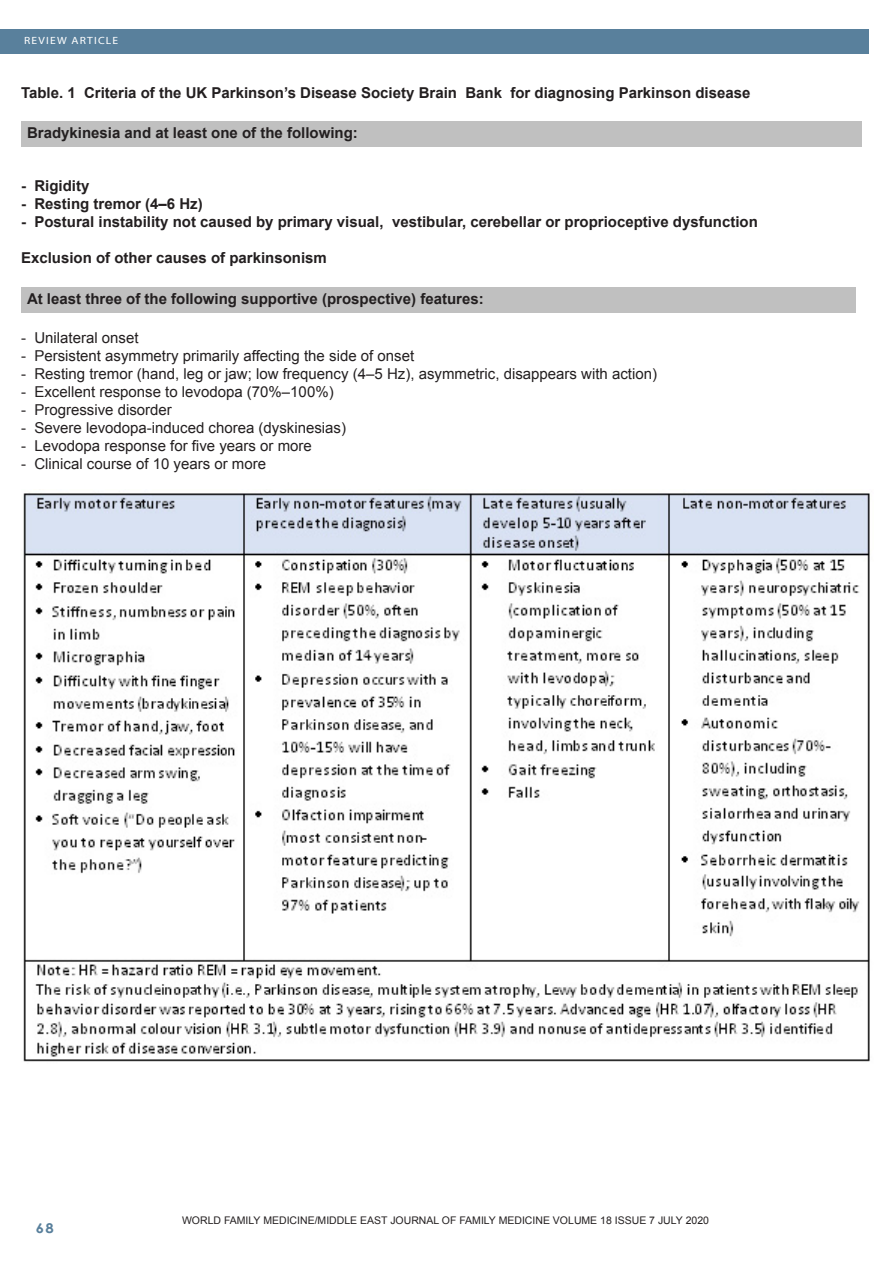
<style>
.page{position:relative;width:893px;height:1263px;background:#fff}
.page>*{position:absolute;margin:0;border:0;box-sizing:border-box;transform-origin:0 0}
.Footnote_Text{font:700 15px "Arial";color:#231f20}
.Footnote_Text-2{font:15px "Arial";color:#231f20}
.t1{font:700 13.5px "Century Gothic";color:#59809c;scale:1.1 1}
.Footnote_Text-3{font:10.5px "Arial";color:#231f20}
.t2{font:10.5px "Myriad";letter-spacing:.1em;color:#fff;scale:1.1 1}
</style>
<div class="page">
<div style="left:0;top:30px;width:840px;height:24px;background:#59809c"></div>
<div style="left:21px;top:122px;width:840px;height:25px;background:#c0c0c0"></div>
<div style="left:21px;top:287px;width:834px;height:26px;background:#c0c0c0"></div>
<img style="left:23px;top:493px;width:847px;height:569px">
<div style="left:834px;top:30px;width:34px;height:24px;background:#59809c"></div>
<p class="t2" style="left:24px;top:35px;width:87px">REVIEW ARTICLE</p>
<p class="Footnote_Text" style="left:21px;top:82px;width:731px">Table. 1 Criteria of the UK Parkinson’s Disease Society Brain Bank for diagnosing Parkinson disease</p>
<p class="Footnote_Text" style="left:27px;top:123px;width:332px">Bradykinesia and at least one of the following:</p>
<p class="Footnote_Text" style="left:21px;top:176px;width:70px">- Rigidity</p>
<p class="Footnote_Text" style="left:21px;top:194px;width:183px">- Resting tremor (4–6 Hz)</p>
<p class="Footnote_Text" style="left:21px;top:212px;width:738px">- Postural instability not caused by primary visual, vestibular, cerebellar or proprioceptive dysfunction</p>
<p class="Footnote_Text" style="left:21px;top:248px;width:307px">Exclusion of other causes of parkinsonism</p>
<p class="Footnote_Text" style="left:27px;top:289px;width:458px">At least three of the following supportive (prospective) features:</p>
<p class="Footnote_Text-2" style="left:21px;top:328px;width:119px">- Unilateral onset</p>
<p class="Footnote_Text-2" style="left:21px;top:346px;width:395px">- Persistent asymmetry primarily affecting the side of onset</p>
<p class="Footnote_Text-2" style="left:21px;top:364px;width:638px">- Resting tremor (hand, leg or jaw; low frequency (4–5 Hz), asymmetric, disappears with action)</p>
<p class="Footnote_Text-2" style="left:21px;top:382px;width:314px">- Excellent response to levodopa (70%–100%)</p>
<p class="Footnote_Text-2" style="left:21px;top:400px;width:152px">- Progressive disorder</p>
<p class="Footnote_Text-2" style="left:21px;top:418px;width:327px">- Severe levodopa-induced chorea (dyskinesias)</p>
<p class="Footnote_Text-2" style="left:21px;top:436px;width:292px">- Levodopa response for five years or more</p>
<p class="Footnote_Text-2" style="left:21px;top:454px;width:247px">- Clinical course of 10 years or more</p>
<p class="t1" style="left:36px;top:1217px;width:18px">68</p>
<p class="Footnote_Text-3" style="left:182px;top:1214px;width:528px">WORLD FAMILY MEDICINE/MIDDLE EAST JOURNAL OF FAMILY MEDICINE VOLUME 18 ISSUE 7 JULY 2020</p>
</div>
